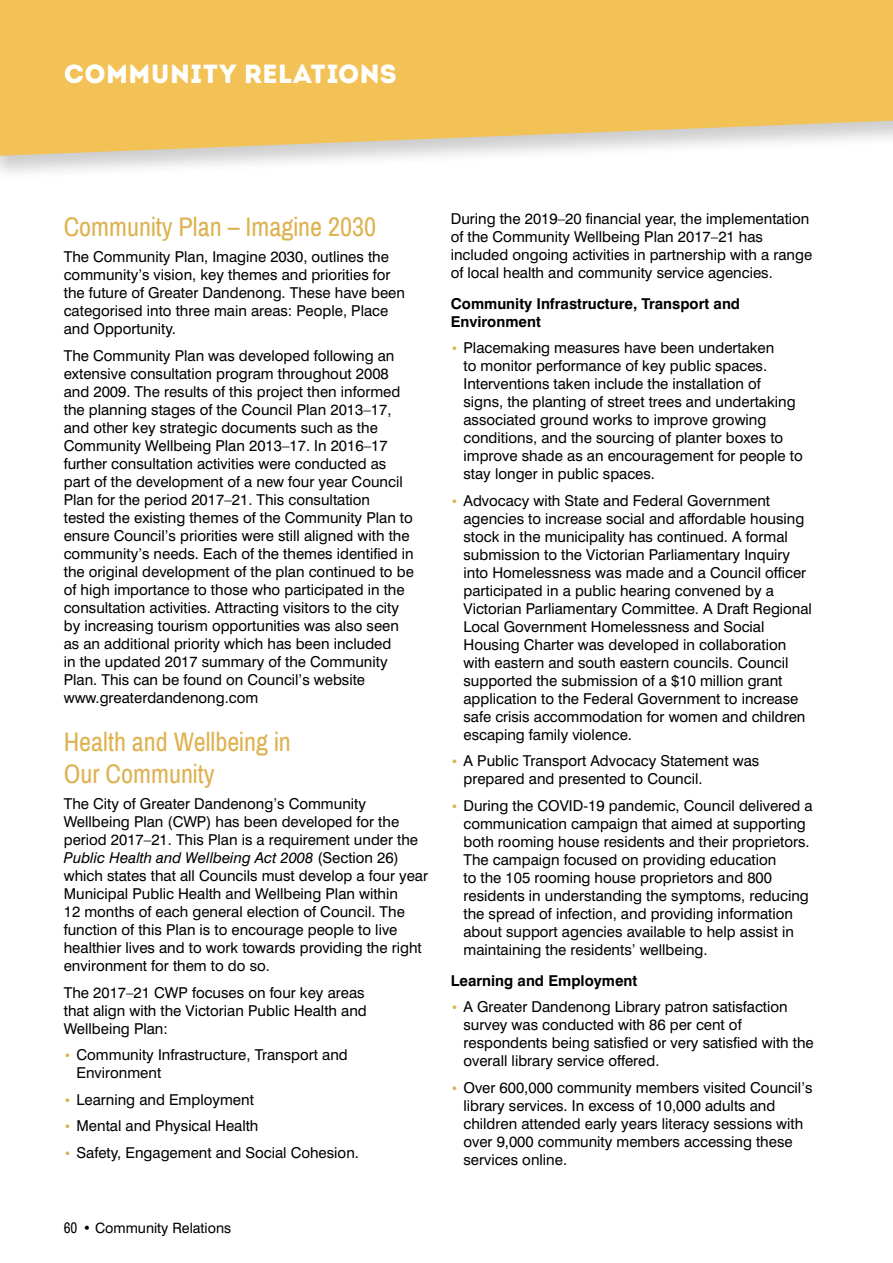
<style>
.page{position:relative;width:893px;height:1263px;background:#fff}
.page>*{position:absolute;margin:0;border:0;box-sizing:border-box;transform-origin:0 0}
.t1{font:26.25px/31.5px "Archivo Narrow";color:#ddb250}
.t2{font:26.25px "Intro";color:#fff}
.t3{font:15px/18px "Swiss 721 BT";color:#000}
.t4{font:700 15px/18px "Swiss 721 BT";color:#000}
.t5{font:14.25px "Swiss 721 BT";color:#000}
.s1{font-style:italic}
.s2{font-size:12.75px;color:#ddb250}
.s3{font-family:"Archivo Narrow";font-size:15px}
</style>
<div class="page">
<div style="left:0;top:0;width:893px;height:182px;background:#000;opacity:.2"></div>
<svg style="left:0;top:0;width:893px;height:156px;fill:#f2c257"></svg>
<h1 class="t2" style="left:64px;top:59px;width:335px">COMMUNITY RELATIONS</h1>
<h1 class="t1" style="left:64px;top:211px;width:314px">Community Plan – Imagine 2030</h1>
<p class="t3" style="left:64px;top:248px;width:343px">The Community Plan, Imagine 2030, outlines the community’s vision, key themes and priorities for the future of Greater Dandenong. These have been categorised into three main areas: People, Place and Opportunity.</p>
<p class="t3" style="left:64px;top:346px;width:352px">The Community Plan was developed following an extensive consultation program throughout 2008 and 2009. The results of this project then informed the planning stages of the Council Plan 2013–17, and other key strategic documents such as the Community Wellbeing Plan 2013–17. In 2016–17 further consultation activities were conducted as part of the development of a new four year Council Plan for the period 2017–21. This consultation tested the existing themes of the Community Plan to ensure Council’s priorities were still aligned with the community’s needs. Each of the themes identified in the original development of the plan continued to be of high importance to those who participated in the consultation activities. Attracting visitors to the city by increasing tourism opportunities was also seen as an additional priority which has been included<br>in the updated 2017 summary of the Community Plan. This can be found on Council’s website www.greaterdandenong.com</p>
<h1 class="t1" style="left:64px;top:727px;width:228px">Health and Wellbeing in<br>Our Community</h1>
<p class="t3" style="left:64px;top:795px;width:366px">The City of Greater Dandenong’s Community Wellbeing Plan (CWP) has been developed for the period 2017–21. This Plan is a requirement under the <span class="s1">Public Health and Wellbeing Act 2008</span> (Section 26) which states that all Councils must develop a four year Municipal Public Health and Wellbeing Plan within<br>12 months of each general election of Council. The function of this Plan is to encourage people to live healthier lives and to work towards providing the right environment for them to do so.</p>
<p class="t3" style="left:64px;top:983px;width:304px">The 2017–21 CWP focuses on four key areas that align with the Victorian Public Health and<br>Wellbeing Plan:</p>
<p class="t3" style="left:77px;top:1046px;width:273px;text-indent:-13px"><span class="s2">•</span> Community Infrastructure, Transport and<br>Environment</p>
<p class="t3" style="left:64px;top:1090px;width:192px"><span class="s2">•</span> Learning and Employment</p>
<p class="t3" style="left:64px;top:1117px;width:196px"><span class="s2">•</span> Mental and Physical Health</p>
<p class="t3" style="left:64px;top:1143px;width:297px"><span class="s2">•</span> Safety, Engagement and Social Cohesion.</p>
<p class="t5" style="left:64px;top:1219px;width:169px"><span class="s3">60</span> • Community Relations</p>
<p class="t3" style="left:451px;top:210px;width:363px">During the 2019–20 financial year, the implementation of the Community Wellbeing Plan 2017–21 has included ongoing activities in partnership with a range of local health and community service agencies.</p>
<p class="t4" style="left:451px;top:294px;width:291px">Community Infrastructure, Transport and<br>Environment</p>
<p class="t3" style="left:463px;top:339px;width:341px;text-indent:-13px"><span class="s2">•</span> Placemaking measures have been undertaken<br>to monitor performance of key public spaces.<br>Interventions taken include the installation of signs, the planting of street trees and undertaking associated ground works to improve growing conditions, and the sourcing of planter boxes to improve shade as an encouragement for people to stay longer in public spaces.</p>
<p class="t3" style="left:463px;top:491px;width:350px;text-indent:-13px"><span class="s2">•</span> Advocacy with State and Federal Government agencies to increase social and affordable housing stock in the municipality has continued. A formal submission to the Victorian Parliamentary Inquiry into Homelessness was made and a Council officer participated in a public hearing convened by a Victorian Parliamentary Committee. A Draft Regional Local Government Homelessness and Social Housing Charter was developed in collaboration with eastern and south eastern councils. Council supported the submission of a $10 million grant application to the Federal Government to increase safe crisis accommodation for women and children escaping family violence.</p>
<p class="t3" style="left:463px;top:752px;width:297px;text-indent:-13px"><span class="s2">•</span> A Public Transport Advocacy Statement was prepared and presented to Council.</p>
<p class="t3" style="left:463px;top:796px;width:351px;text-indent:-13px"><span class="s2">•</span> During the COVID-19 pandemic, Council delivered a communication campaign that aimed at supporting both rooming house residents and their proprietors.<br>The campaign focused on providing education<br>to the 105 rooming house proprietors and 800 residents in understanding the symptoms, reducing the spread of infection, and providing information about support agencies available to help assist in maintaining the residents’ wellbeing.</p>
<p class="t4" style="left:451px;top:971px;width:188px">Learning and Employment</p>
<p class="t3" style="left:463px;top:998px;width:352px;text-indent:-13px"><span class="s2">•</span> A Greater Dandenong Library patron satisfaction survey was conducted with 86 per cent of respondents being satisfied or very satisfied with the overall library service offered.</p>
<p class="t3" style="left:463px;top:1078px;width:351px;text-indent:-13px"><span class="s2">•</span> Over 600,000 community members visited Council’s library services. In excess of 10,000 adults and children attended early years literacy sessions with over 9,000 community members accessing these services online.</p>
</div>
